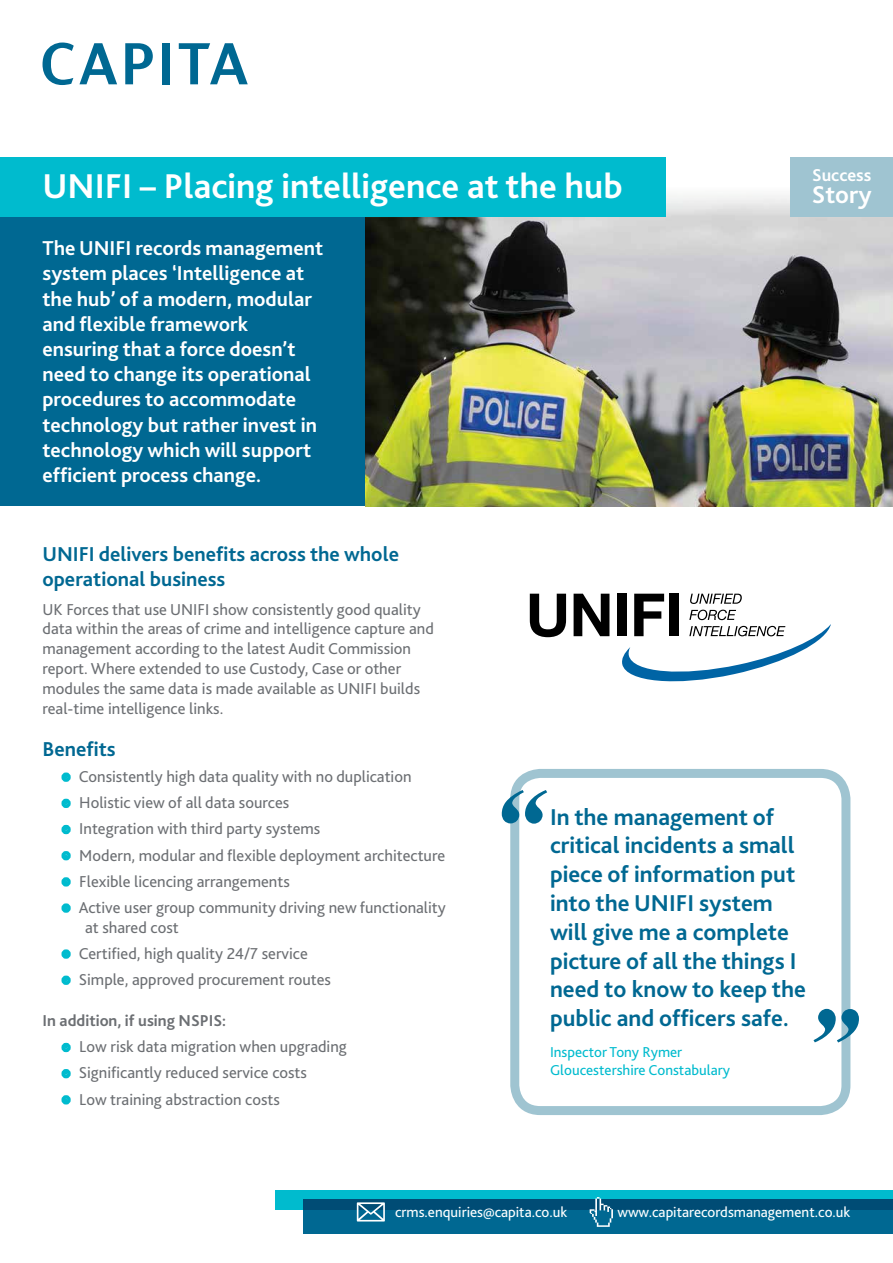
<style>
.page{position:relative;width:893px;height:1263px;background:#fff}
.page>*{position:absolute;margin:0;border:0;box-sizing:border-box;transform-origin:0 0}
.t1{font:700 36px "Bliss 2";color:#fff}
.t2{font:700 25.5px "Bliss 2";color:#fff}
.t3{font:700 24px/28.8px "Bliss 2";color:#006892}
.t4{font:700 21px/25.2px "Bliss 2";color:#fff}
.t5{font:700 21px/25.2px "Bliss 2";color:#006892}
.t6{font:700 18px "Bliss 2";color:#fff}
.t7{font:16.5px/19.8px "Bliss 2";color:#6c6f73}
.t8{font:700 16.5px "Bliss 2";color:#6c6f73}
.t9{font:15px "Bliss 2";color:#fff}
.t10{font:15px/18px "Bliss 2";color:#00bbce}
.s1{font-size:15px;color:#00bbce}
</style>
<div class="page">
<div style="left:0;top:217px;width:366px;height:289px;background:#006892"></div>
<img style="left:366px;top:187px;width:527px;height:319px">
<div style="left:61px;top:772px;width:10px;height:10px;border:6px solid #00bbce;border-radius:50%"></div>
<div style="left:61px;top:799px;width:10px;height:9px;border:6px solid #00bbce;border-radius:50%"></div>
<div style="left:61px;top:825px;width:10px;height:9px;border:6px solid #00bbce;border-radius:50%"></div>
<div style="left:61px;top:851px;width:10px;height:9px;border:6px solid #00bbce;border-radius:50%"></div>
<div style="left:61px;top:877px;width:10px;height:9px;border:6px solid #00bbce;border-radius:50%"></div>
<div style="left:61px;top:903px;width:10px;height:10px;border:6px solid #00bbce;border-radius:50%"></div>
<div style="left:61px;top:949px;width:10px;height:10px;border:6px solid #00bbce;border-radius:50%"></div>
<div style="left:61px;top:975px;width:10px;height:10px;border:6px solid #00bbce;border-radius:50%"></div>
<div style="left:61px;top:1043px;width:10px;height:9px;border:6px solid #00bbce;border-radius:50%"></div>
<div style="left:61px;top:1069px;width:10px;height:9px;border:6px solid #00bbce;border-radius:50%"></div>
<div style="left:61px;top:1095px;width:10px;height:9px;border:6px solid #00bbce;border-radius:50%"></div>
<div style="left:510px;top:769px;width:340px;height:346px;border:9px solid #9fc4d1;border-radius:26px"></div>
<svg style="left:813px;top:1009px;width:46px;height:33px"></svg>
<svg style="left:502px;top:790px;width:45px;height:34px"></svg>
<div style="left:0;top:157px;width:665px;height:60px;background:#00bbce"></div>
<div style="left:790px;top:157px;width:103px;height:60px;background:#9fc4d1"></div>
<svg style="left:530px;top:594px;width:36px;height:43px"></svg>
<svg style="left:574px;top:594px;width:35px;height:42px"></svg>
<div style="left:617px;top:594px;width:9px;height:42px;background:#000"></div>
<svg style="left:622px;top:594px;width:209px;height:88px"></svg>
<svg style="left:125px;top:43px;width:28px;height:41px"></svg>
<div style="left:162px;top:43px;width:8px;height:41px;background:#006892"></div>
<svg style="left:43px;top:43px;width:74px;height:42px"></svg>
<svg style="left:179px;top:43px;width:69px;height:41px"></svg>
<div style="left:303px;top:1199px;width:590px;height:34px;background:#006892"></div>
<svg style="left:275px;top:1191px;width:618px;height:19px;background:#007f9e"></svg>
<svg style="left:357px;top:1202px;width:28px;height:19px"></svg>
<svg style="left:590px;top:1197px;width:23px;height:30px"></svg>
<h1 class="t1" style="left:43px;top:164px;width:582px">UNIFI – Placing intelligence at the hub</h1>
<p class="t6" style="left:812px;top:164px;width:61px">Success</p>
<h2 class="t2" style="left:812px;top:179px;width:61px">Story</h2>
<p class="t4" style="left:43px;top:235px;width:282px">The UNIFI records management system places ‘Intelligence at the hub’ of a modern, modular and flexible framework ensuring that a force doesn’t need to change its operational procedures to accommodate technology but rather invest in technology which will support efficient process change.</p>
<p class="t5" style="left:43px;top:541px;width:358px">UNIFI delivers benefits across the whole operational business</p>
<p class="t7" style="left:43px;top:599px;width:393px">UK Forces that use UNIFI show consistently good quality data within the areas of crime and intelligence capture and management according to the latest Audit Commission report. Where extended to use Custody, Case or other modules the same data is made available as UNIFI builds real-time intelligence links.</p>
<p class="t5" style="left:43px;top:736px;width:75px">Benefits</p>
<p class="t7" style="left:64px;top:766px;width:349px"><span class="s1">•</span> Consistently high data quality with no duplication</p>
<p class="t7" style="left:64px;top:792px;width:227px"><span class="s1">•</span> Holistic view of all data sources</p>
<p class="t7" style="left:64px;top:818px;width:258px"><span class="s1">•</span> Integration with third party systems</p>
<p class="t7" style="left:64px;top:845px;width:383px"><span class="s1">•</span> Modern, modular and flexible deployment architecture</p>
<p class="t7" style="left:64px;top:871px;width:228px"><span class="s1">•</span> Flexible licencing arrangements</p>
<p class="t7" style="left:85px;top:897px;width:362px;text-indent:-21px"><span class="s1">•</span> Active user group community driving new functionality at shared cost</p>
<p class="t7" style="left:64px;top:943px;width:246px"><span class="s1">•</span> Certified, high quality 24/7 service</p>
<p class="t7" style="left:64px;top:969px;width:269px"><span class="s1">•</span> Simple, approved procurement routes</p>
<p class="t8" style="left:43px;top:1010px;width:185px">In addition, if using NSPIS:</p>
<p class="t7" style="left:64px;top:1036px;width:285px"><span class="s1">•</span> Low risk data migration when upgrading</p>
<p class="t7" style="left:64px;top:1063px;width:245px"><span class="s1">•</span> Significantly reduced service costs</p>
<p class="t7" style="left:64px;top:1089px;width:218px"><span class="s1">•</span> Low training abstraction costs</p>
<h3 class="t3" style="left:550px;top:802px;width:258px">In the management of critical incidents a small piece of information put into the UNIFI system will give me a complete picture of all the things I need to know to keep the public and officers safe.</h3>
<p class="t10" style="left:550px;top:1043px;width:181px">Inspector Tony Rymer<br>Gloucestershire Constabulary</p>
<p class="t9" style="left:395px;top:1203px;width:174px">crms.enquiries@capita.co.uk</p>
<p class="t9" style="left:617px;top:1203px;width:235px">www.capitarecordsmanagement.co.uk</p>
</div>
